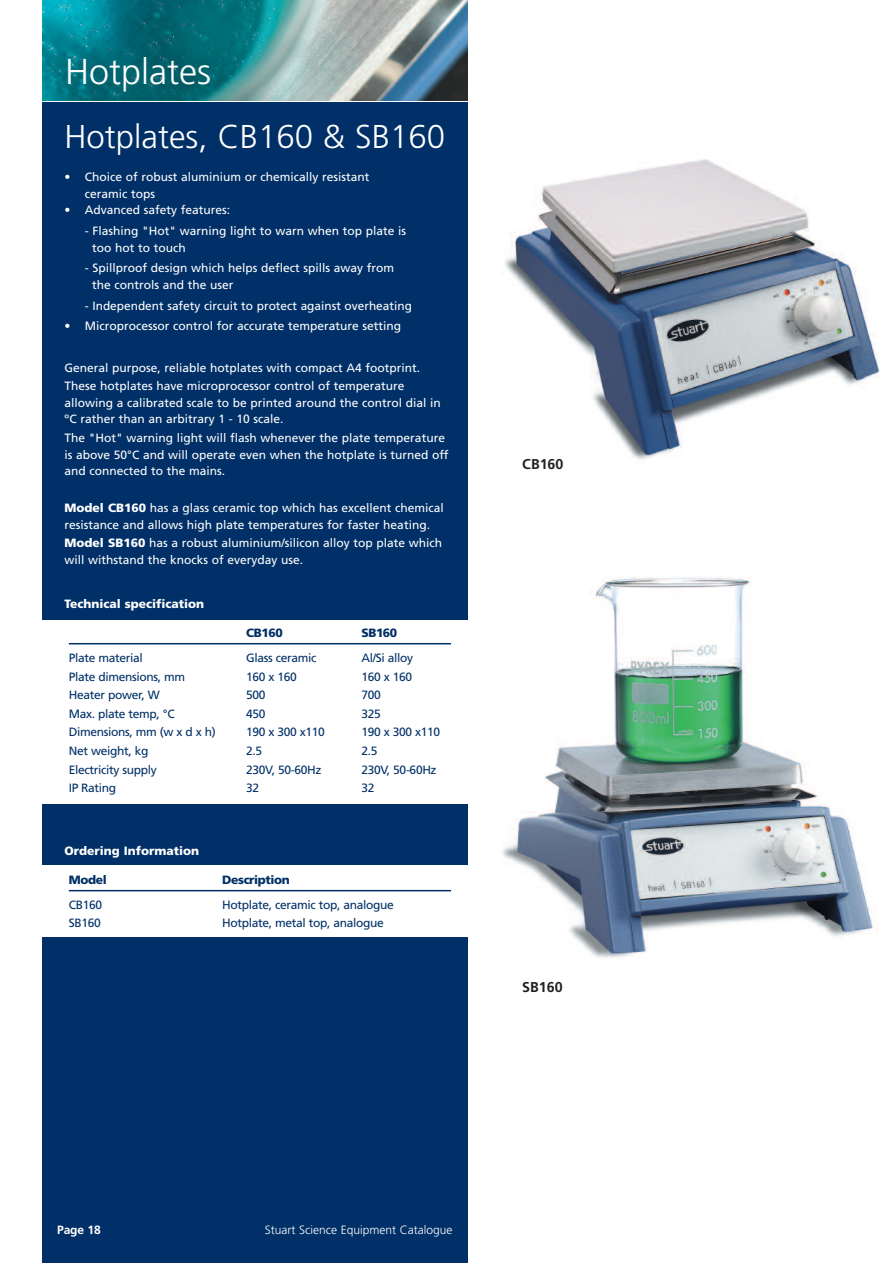
<style>
.page{position:relative;width:893px;height:1263px;background:#fff}
.page>*{position:absolute;margin:0;border:0;box-sizing:border-box;transform-origin:0 0}
.t1{font:300 36px "Frutiger";color:#fff}
.t2{font:300 33px "Frutiger";color:#fff}
.t3{font:700 14.25px "Frutiger";color:#231f20}
.t4{font:12px/16.5px "Frutiger";color:#fff}
.t5{font:12px "Frutiger";letter-spacing:-.03em;color:#003067}
.t6{font:900 12px "Frutiger";color:#fff}
.t7{font:300 12px "Frutiger";color:#fff}
.t8{font:900 12px "Frutiger";letter-spacing:-.03em;color:#003067}
.t9{font:700 12px "Frutiger";letter-spacing:-.01em;color:#fff}
.s1{font-weight:900}
</style>
<div class="page">
<div style="left:43px;top:0;width:425px;height:1263px;background:#003067"></div>
<div style="left:31px;top:865px;width:440px;height:71px;background:#fff"></div>
<div style="left:31px;top:620px;width:440px;height:183px;background:#fff"></div>
<svg style="left:43px;top:0;width:425px;height:102px"></svg>
<img style="left:43px;top:0;width:424px;height:100px">
<img style="left:505px;top:159px;width:375px;height:301px">
<img style="left:502px;top:576px;width:376px;height:382px">
<hr style="left:69px;top:643px;width:382px;height:1px;background:#003067">
<hr style="left:69px;top:890px;width:382px;height:1px;background:#003067">
<h1 class="t1" style="left:65px;top:57px;width:147px">Hotplates</h1>
<h2 class="t2" style="left:65px;top:123px;width:382px">Hotplates, CB160 &amp; SB160</h2>
<p class="t4" style="left:85px;top:170px;width:286px;text-indent:-20px">• Choice of robust aluminium or chemically resistant ceramic tops</p>
<p class="t4" style="left:65px;top:203px;width:167px">• Advanced safety features:</p>
<p class="t4" style="left:92px;top:224px;width:315px;text-indent:-7px">- Flashing "Hot" warning light to warn when top plate is too hot to touch</p>
<p class="t4" style="left:92px;top:261px;width:303px;text-indent:-7px">- Spillproof design which helps deflect spills away from the controls and the user</p>
<p class="t4" style="left:85px;top:298px;width:329px">- Independent safety circuit to protect against overheating</p>
<p class="t4" style="left:65px;top:319px;width:338px">• Microprocessor control for accurate temperature setting</p>
<p class="t4" style="left:65px;top:359px;width:357px;line-height:18.6px">General purpose, reliable hotplates with compact A4 footprint.<br>These hotplates have microprocessor control of temperature</p>
<p class="t4" style="left:65px;top:395px;width:378px">allowing a calibrated scale to be printed around the control dial in ºC rather than an arbitrary 1 - 10 scale.</p>
<p class="t4" style="left:65px;top:431px;width:385px">The "Hot" warning light will flash whenever the plate temperature is above 50°C and will operate even when the hotplate is turned off and connected to the mains.</p>
<p class="t4" style="left:65px;top:501px;width:381px"><span class="s1">Model CB160</span> has a glass ceramic top which has excellent chemical resistance and allows high plate temperatures for faster heating.</p>
<p class="t4" style="left:65px;top:536px;width:379px"><span class="s1">Model SB160</span> has a robust aluminium/silicon alloy top plate which will withstand the knocks of everyday use.</p>
<p class="t6" style="left:65px;top:599px;width:141px">Technical specification</p>
<p class="t8" style="left:246px;top:628px;width:38px">CB160</p>
<p class="t8" style="left:361px;top:628px;width:37px">SB160</p>
<p class="t5" style="left:69px;top:653px;width:76px">Plate material</p>
<p class="t5" style="left:246px;top:653px;width:72px">Glass ceramic</p>
<p class="t5" style="left:361px;top:653px;width:53px">Al/Si alloy</p>
<p class="t5" style="left:69px;top:671px;width:118px">Plate dimensions, mm</p>
<p class="t5" style="left:246px;top:671px;width:52px">160 x 160</p>
<p class="t5" style="left:361px;top:671px;width:52px">160 x 160</p>
<p class="t5" style="left:69px;top:690px;width:92px">Heater power, W</p>
<p class="t5" style="left:246px;top:690px;width:21px">500</p>
<p class="t5" style="left:361px;top:690px;width:21px">700</p>
<p class="t5" style="left:69px;top:709px;width:107px">Max. plate temp, °C</p>
<p class="t5" style="left:246px;top:709px;width:21px">450</p>
<p class="t5" style="left:361px;top:709px;width:21px">325</p>
<p class="t5" style="left:69px;top:727px;width:148px">Dimensions, mm (w x d x h)</p>
<p class="t5" style="left:246px;top:727px;width:80px">190 x 300 x110</p>
<p class="t5" style="left:361px;top:727px;width:80px">190 x 300 x110</p>
<p class="t5" style="left:69px;top:746px;width:81px">Net weight, kg</p>
<p class="t5" style="left:246px;top:746px;width:18px">2.5</p>
<p class="t5" style="left:361px;top:746px;width:18px">2.5</p>
<p class="t5" style="left:69px;top:765px;width:89px">Electricity supply</p>
<p class="t5" style="left:246px;top:765px;width:77px">230V, 50-60Hz</p>
<p class="t5" style="left:361px;top:765px;width:77px">230V, 50-60Hz</p>
<p class="t5" style="left:69px;top:783px;width:49px">IP Rating</p>
<p class="t5" style="left:246px;top:783px;width:15px">32</p>
<p class="t5" style="left:361px;top:783px;width:15px">32</p>
<p class="t6" style="left:65px;top:845px;width:136px">Ordering Information</p>
<p class="t8" style="left:69px;top:875px;width:39px">Model</p>
<p class="t8" style="left:222px;top:875px;width:69px">Description</p>
<p class="t5" style="left:69px;top:900px;width:35px">CB160</p>
<p class="t5" style="left:222px;top:900px;width:173px">Hotplate, ceramic top, analogue</p>
<p class="t5" style="left:69px;top:918px;width:34px">SB160</p>
<p class="t5" style="left:222px;top:918px;width:163px">Hotplate, metal top, analogue</p>
<p class="t3" style="left:522px;top:458px;width:43px">CB160</p>
<p class="t3" style="left:522px;top:982px;width:42px">SB160</p>
<p class="t9" style="left:57px;top:1225px;width:45px">Page 18</p>
<p class="t7" style="left:265px;top:1225px;width:189px">Stuart Science Equipment Catalogue</p>
</div>
